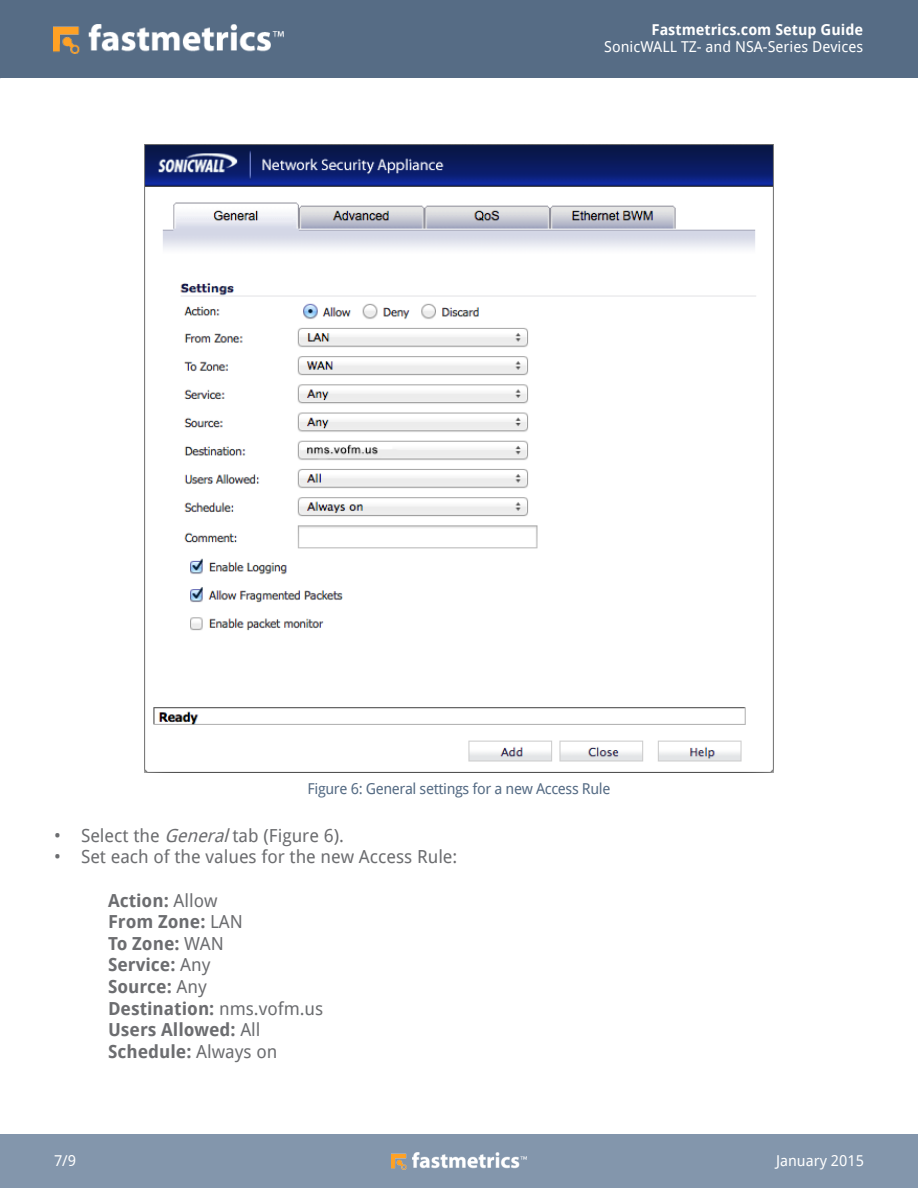
<style>
.page{position:relative;width:918px;height:1188px;background:#fff}
.page>*{position:absolute;margin:0;border:0;box-sizing:border-box;transform-origin:0 0}
.t1{font:700 18px "Droid Sans";color:#6c6d70}
.t2{font:18px "Droid Sans";color:#6c6d70}
.t3{font:15px "Droid Sans";color:#fff}
.t4{font:15px "Droid Sans";letter-spacing:-.025em;color:#566c85}
.t5{font:700 15px "Droid Sans";color:#fff}
.s1{font-style:italic}
.s2{font-weight:400}
</style>
<div class="page">
<div style="left:0;top:0;width:918px;height:78px;background:#566c85"></div>
<img style="left:53px;top:24px;width:231px;height:30px">
<div style="left:0;top:1134px;width:918px;height:54px;background:#8396ac"></div>
<img style="left:391px;top:1152px;width:136px;height:18px">
<img style="left:145px;top:144px;width:628px;height:629px">
<p class="t5" style="left:651px;top:21px;width:213px">Fastmetrics.com Setup Guide</p>
<p class="t3" style="left:604px;top:38px;width:261px">SonicWALL TZ- and NSA-Series Devices</p>
<p class="t4" style="left:308px;top:781px;width:304px">Figure 6: General settings for a new Access Rule</p>
<p class="t2" style="left:54px;top:825px;width:291px">• Select the <span class="s1">General</span>tab (Figure 6).</p>
<p class="t2" style="left:54px;top:847px;width:405px">• Set each of the values for the new Access Rule:</p>
<p class="t1" style="left:108px;top:890px;width:111px">Action: <span class="s2">Allow</span></p>
<p class="t1" style="left:108px;top:911px;width:137px">From Zone: <span class="s2">LAN</span></p>
<p class="t1" style="left:108px;top:933px;width:117px">To Zone: <span class="s2">WAN</span></p>
<p class="t1" style="left:108px;top:955px;width:104px">Service: <span class="s2">Any</span></p>
<p class="t1" style="left:108px;top:976px;width:100px">Source: <span class="s2">Any</span></p>
<p class="t1" style="left:108px;top:998px;width:217px">Destination: <span class="s2">nms.vofm.us</span></p>
<p class="t1" style="left:108px;top:1019px;width:154px">Users Allowed: <span class="s2">All</span></p>
<p class="t1" style="left:108px;top:1041px;width:171px">Schedule: <span class="s2">Always on</span></p>
<p class="t3" style="left:54px;top:1152px;width:24px">7/9</p>
<p class="t3" style="left:776px;top:1152px;width:89px">January 2015</p>
</div>
